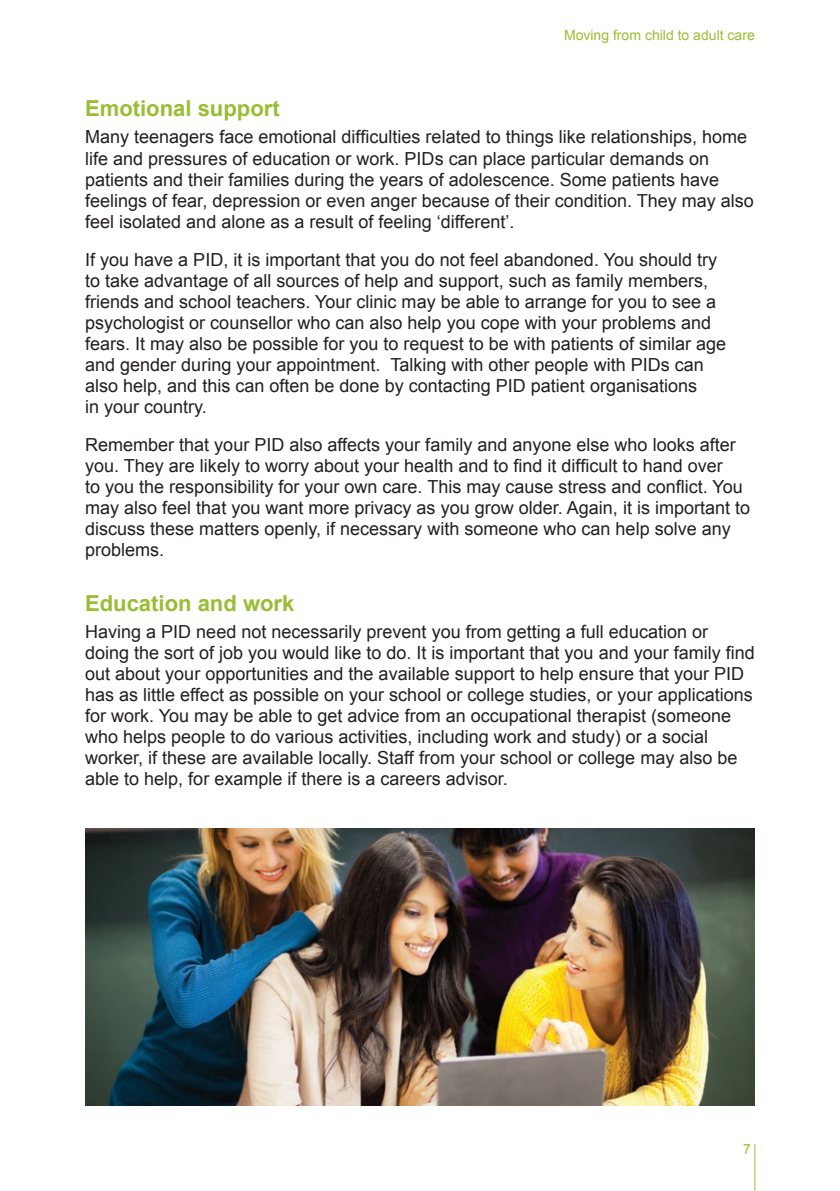
<style>
.page{position:relative;width:840px;height:1191px;background:#fff}
.page>*{position:absolute;margin:0;border:0;box-sizing:border-box;transform-origin:0 0}
.txt{font:700 22px "Arial";color:#99bd33}
.txt-2{font:18px/21px "Arial";color:#231f20}
.t1{font:14px "Arial";color:#99bd33}
</style>
<div class="page">
<hr style="left:754px;top:1143px;width:1px;height:48px;background:#99bd33">
<img style="left:85px;top:828px;width:669px;height:278px">
<p class="t1" style="left:563px;top:25px;width:192px">Moving from child to adult care</p>
<p class="txt" style="left:85px;top:94px;width:196px">Emotional support</p>
<p class="txt-2" style="left:85px;top:127px;width:670px">Many teenagers face emotional difficulties related to things like relationships, home life and pressures of education or work. PIDs can place particular demands on patients and their families during the years of adolescence. Some patients have feelings of fear, depression or even anger because of their condition. They may also feel isolated and alone as a result of feeling ‘different’.</p>
<p class="txt-2" style="left:85px;top:249px;width:642px">If you have a PID, it is important that you do not feel abandoned. You should try to take advantage of all sources of help and support, such as family members, friends and school teachers. Your clinic may be able to arrange for you to see a psychologist or counsellor who can also help you cope with your problems and fears. It may also be possible for you to request to be with patients of similar age and gender during your appointment. Talking with other people with PIDs can also help, and this can often be done by contacting PID patient organisations<br>in your country.</p>
<p class="txt-2" style="left:85px;top:434px;width:666px">Remember that your PID also affects your family and anyone else who looks after you. They are likely to worry about your health and to find it difficult to hand over<br>to you the responsibility for your own care. This may cause stress and conflict. You may also feel that you want more privacy as you grow older. Again, it is important to discuss these matters openly, if necessary with someone who can help solve any problems.</p>
<p class="txt" style="left:85px;top:588px;width:211px">Education and work</p>
<p class="txt-2" style="left:85px;top:621px;width:670px">Having a PID need not necessarily prevent you from getting a full education or doing the sort of job you would like to do. It is important that you and your family find out about your opportunities and the available support to help ensure that your PID has as little effect as possible on your school or college studies, or your applications for work. You may be able to get advice from an occupational therapist (someone who helps people to do various activities, including work and study) or a social worker, if these are available locally. Staff from your school or college may also be able to help, for example if there is a careers advisor.</p>
<p class="t1" style="left:742px;top:1140px;width:9px">7</p>
</div>
